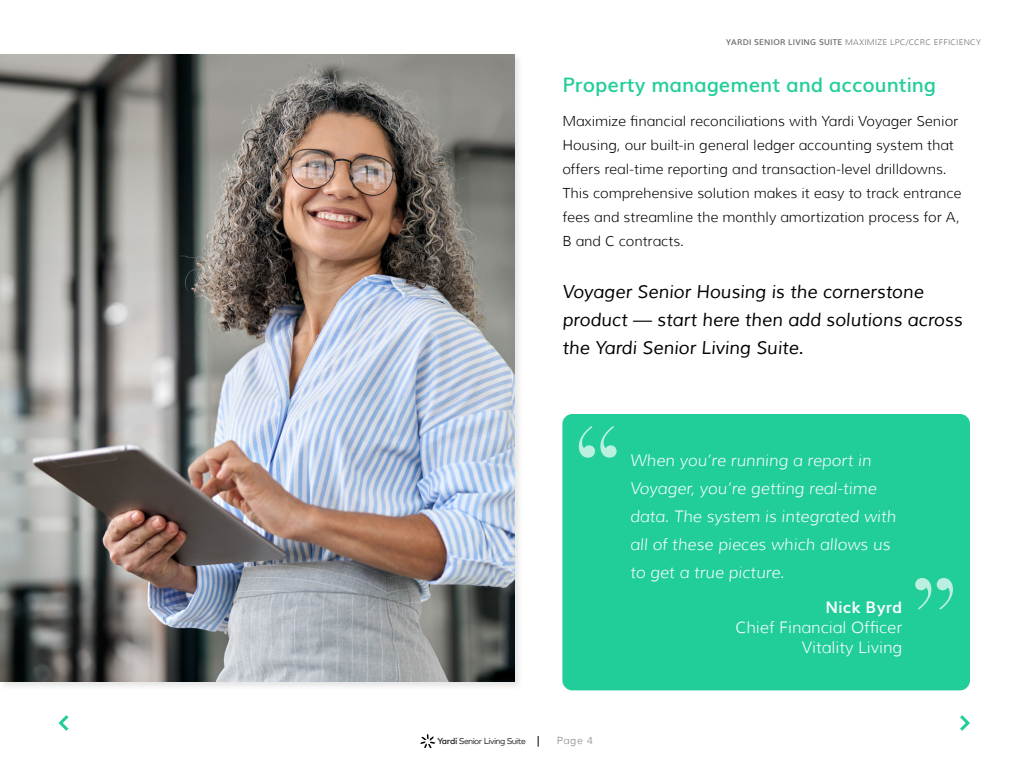
<style>
.page{position:relative;width:1024px;height:768px;background:#fff}
.page>*{position:absolute;margin:0;border:0;box-sizing:border-box;transform-origin:0 0}
.t1{font:600 20px "Muli";color:#21ce99}
.t2{font:italic 18px/28px "Muli";color:#000}
.t3{font:italic 300 16px/28px "Muli";color:#fff}
.t4{font:300 16px/20px "Muli";color:#fff;text-align:right}
.t5{font:700 16px "Muli";letter-spacing:.025em;color:#fff}
.t6{font:300 14px/24px "Muli";color:#000}
.t7{font:300 10px "Muli";color:#808080}
.t8{font:8.6px "Mark Offc Pro";letter-spacing:-.075em;color:#231f20}
.t9{font:300 8px "Muli";letter-spacing:.03em;color:#666}
.t10{font:100 3.4px "Mark Offc Pro";color:#231f20}
.s1{font-weight:600}
.s2{font-weight:500}
</style>
<div class="page">
<div style="left:562px;top:414px;width:408px;height:276px;background:#21ce99;border-radius:10px"></div>
<div style="left:0;top:53px;width:524px;height:639px;background:#000;opacity:.1"></div>
<img style="left:0;top:54px;width:514px;height:628px">
<svg style="left:58px;top:715px;width:11px;height:16px"></svg>
<svg style="left:960px;top:715px;width:10px;height:16px"></svg>
<svg style="left:579px;top:426px;width:38px;height:32px"></svg>
<svg style="left:915px;top:578px;width:38px;height:32px"></svg>
<svg style="left:420px;top:735px;width:15px;height:13px"></svg>
<p class="t9" style="left:726px;top:37px;width:256px"><span class="s1">YARDI SENIOR LIVING SUITE</span> MAXIMIZE LPC/CCRC EFFICIENCY</p>
<h1 class="t1" style="left:562px;top:68px;width:375px">Property management and accounting</h1>
<p class="t6" style="left:562px;top:109px;width:401px">Maximize financial reconciliations with Yardi Voyager Senior Housing, our built-in general ledger accounting system that offers real-time reporting and transaction-level drilldowns.<br>This comprehensive solution makes it easy to track entrance fees and streamline the monthly amortization process for A, B and C contracts.</p>
<p class="t2" style="left:562px;top:278px;width:402px">Voyager Senior Housing is the cornerstone product — start here then add solutions across the Yardi Senior Living Suite.</p>
<p class="t8" style="left:438px;top:734px;width:90px"><span class="s2">Yardi</span> Senior Living Suite</p>
<p class="t7" style="left:557px;top:735px;width:37px">Page 4</p>
<p class="t10" style="left:457px;top:737px;width:3px">®</p>
<p class="t3" style="left:630px;top:447px;width:267px">When you’re running a report in<br>Voyager, you’re getting real-time data. The system is integrated with all of these pieces which allows us to get a true picture.</p>
<p class="t5" style="left:825px;top:595px;width:78px">Nick Byrd</p>
<p class="t4" style="left:736px;top:618px;width:168px">Chief Financial Officer<br>Vitality Living</p>
</div>
